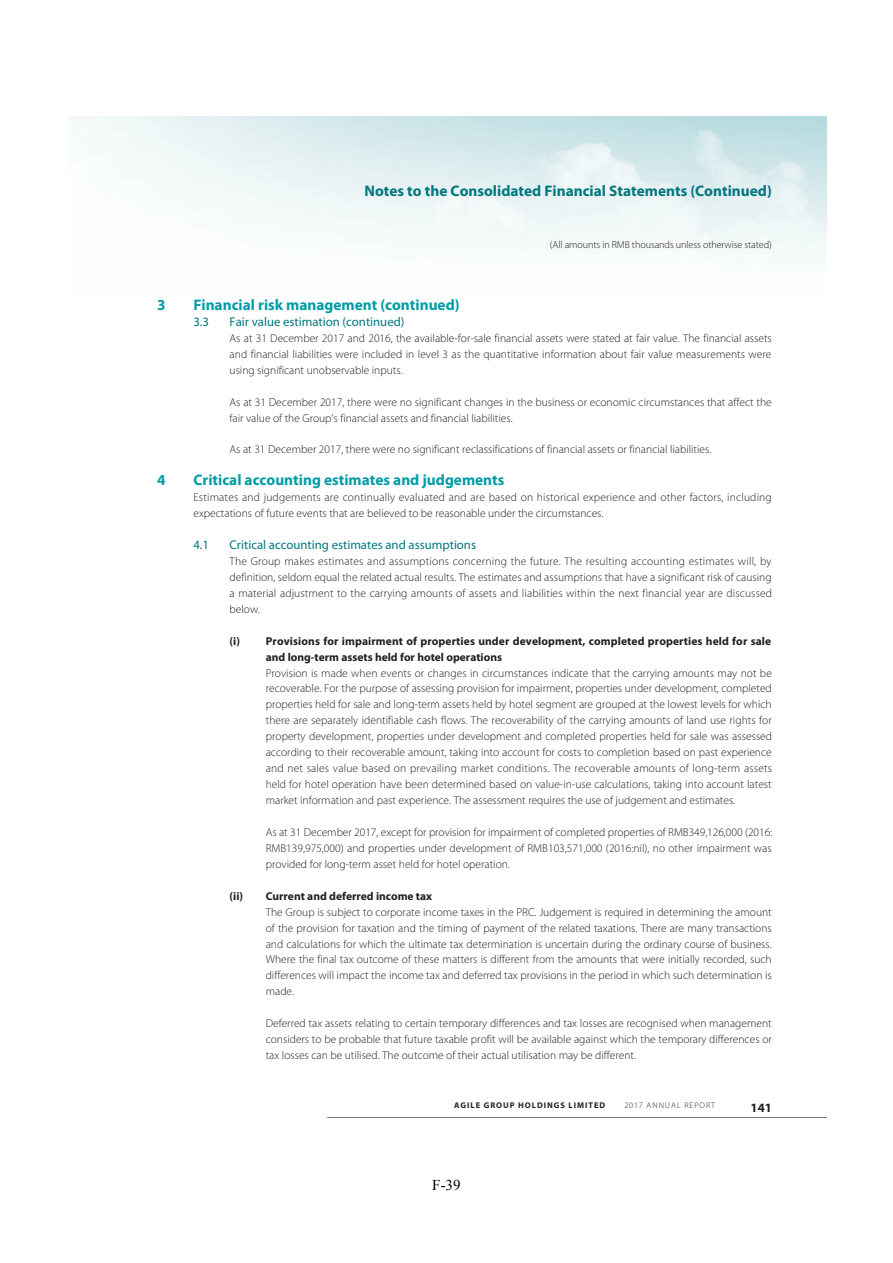
<style>
.page{position:relative;width:893px;height:1263px;background:#fff}
.page>*{position:absolute;margin:0;border:0;box-sizing:border-box;transform-origin:0 0}
.t1{font:700 15.3px "Myriad Pro";color:#009ca7}
.t2{font:700 15.3px "Myriad Pro";color:#00777f}
.t3{font:15px "Times New Roman";color:#000}
.t4{font:12.75px "Myriad Pro";color:#00777f}
.t5{font:700 12.75px "Myriad Pro";color:#231f20}
.t6{font:300 11.55px/15.9px "Myriad Pro";color:#231f20;text-align:justify}
.t7{font:700 11.55px/15.9px "Myriad Pro";letter-spacing:.01em;color:#231f20}
.t8{font:300 10.2px "Myriad Pro";letter-spacing:-.01em;color:#231f20}
.t9{font:700 8.25px "Myriad Pro";letter-spacing:.12em;color:#231f20}
.t10{font:300 8.25px "Myriad Pro";letter-spacing:.12em;color:#231f20}
</style>
<div class="page">
<hr style="left:327px;top:1117px;width:499px;height:1px;background:#707174">
<h1 class="t2" style="left:364px;top:185px;width:409px">Notes to the Consolidated Financial Statements (Continued)</h1>
<p class="t8" style="left:550px;top:241px;width:223px">(All amounts in RMB thousands unless otherwise stated)</p>
<h1 class="t1" style="left:157px;top:299px;width:10px">3</h1>
<h1 class="t1" style="left:193px;top:299px;width:268px">Financial risk management (continued)</h1>
<p class="t4" style="left:193px;top:317px;width:17px">3.3</p>
<p class="t4" style="left:230px;top:317px;width:176px">Fair value estimation (continued)</p>
<p class="t6" style="left:230px;top:331px;width:544px">As at 31 December 2017 and 2016, the available-for-sale financial assets were stated at fair value. The financial assets and financial liabilities were included in level 3 as the quantitative information about fair value measurements were using significant unobservable inputs.</p>
<p class="t6" style="left:230px;top:395px;width:544px">As at 31 December 2017, there were no significant changes in the business or economic circumstances that affect the fair value of the Group’s financial assets and financial liabilities.</p>
<p class="t6" style="left:230px;top:442px;width:483px">As at 31 December 2017, there were no significant reclassifications of financial assets or financial liabilities.</p>
<h1 class="t1" style="left:157px;top:474px;width:10px">4</h1>
<h1 class="t1" style="left:193px;top:474px;width:313px">Critical accounting estimates and judgements</h1>
<p class="t6" style="left:193px;top:490px;width:580px">Estimates and judgements are continually evaluated and are based on historical experience and other factors, including expectations of future events that are believed to be reasonable under the circumstances.</p>
<p class="t4" style="left:193px;top:540px;width:17px">4.1</p>
<p class="t4" style="left:230px;top:540px;width:248px">Critical accounting estimates and assumptions</p>
<p class="t6" style="left:230px;top:554px;width:544px">The Group makes estimates and assumptions concerning the future. The resulting accounting estimates will, by definition, seldom equal the related actual results. The estimates and assumptions that have a significant risk of causing a material adjustment to the carrying amounts of assets and liabilities within the next financial year are discussed below.</p>
<p class="t7" style="left:266px;top:634px;width:507px;text-indent:-36px">(i) Provisions for impairment of properties under development, completed properties held for sale and long-term assets held for hotel operations</p>
<p class="t6" style="left:266px;top:666px;width:508px">Provision is made when events or changes in circumstances indicate that the carrying amounts may not be recoverable. For the purpose of assessing provision for impairment, properties under development, completed properties held for sale and long-term assets held by hotel segment are grouped at the lowest levels for which there are separately identifiable cash flows. The recoverability of the carrying amounts of land use rights for property development, properties under development and completed properties held for sale was assessed according to their recoverable amount, taking into account for costs to completion based on past experience and net sales value based on prevailing market conditions. The recoverable amounts of long-term assets held for hotel operation have been determined based on value-in-use calculations, taking into account latest market information and past experience. The assessment requires the use of judgement and estimates.</p>
<p class="t6" style="left:266px;top:825px;width:508px">As at 31 December 2017, except for provision for impairment of completed properties of RMB349,126,000 (2016:<br>RMB139,975,000) and properties under development of RMB103,571,000 (2016:nil), no other impairment was provided for long-term asset held for hotel operation.</p>
<p class="t7" style="left:230px;top:889px;width:15px">(ii)</p>
<p class="t7" style="left:266px;top:889px;width:168px">Current and deferred income tax</p>
<p class="t6" style="left:266px;top:905px;width:507px">The Group is subject to corporate income taxes in the PRC. Judgement is required in determining the amount of the provision for taxation and the timing of payment of the related taxations. There are many transactions and calculations for which the ultimate tax determination is uncertain during the ordinary course of business.<br>Where the final tax outcome of these matters is different from the amounts that were initially recorded, such differences will impact the income tax and deferred tax provisions in the period in which such determination is made.</p>
<p class="t6" style="left:266px;top:1016px;width:507px">Deferred tax assets relating to certain temporary differences and tax losses are recognised when management considers to be probable that future taxable profit will be available against which the temporary differences or tax losses can be utilised. The outcome of their actual utilisation may be different.</p>
<p class="t9" style="left:454px;top:1102px;width:153px">AGILE GROUP HOLDINGS LIMITED</p>
<p class="t10" style="left:624px;top:1102px;width:92px">2017 ANNUAL REPORT</p>
<p class="t3" style="left:432px;top:1175px;width:30px">F-39</p>
<p class="t5" style="left:750px;top:1103px;width:23px">141</p>
</div>
